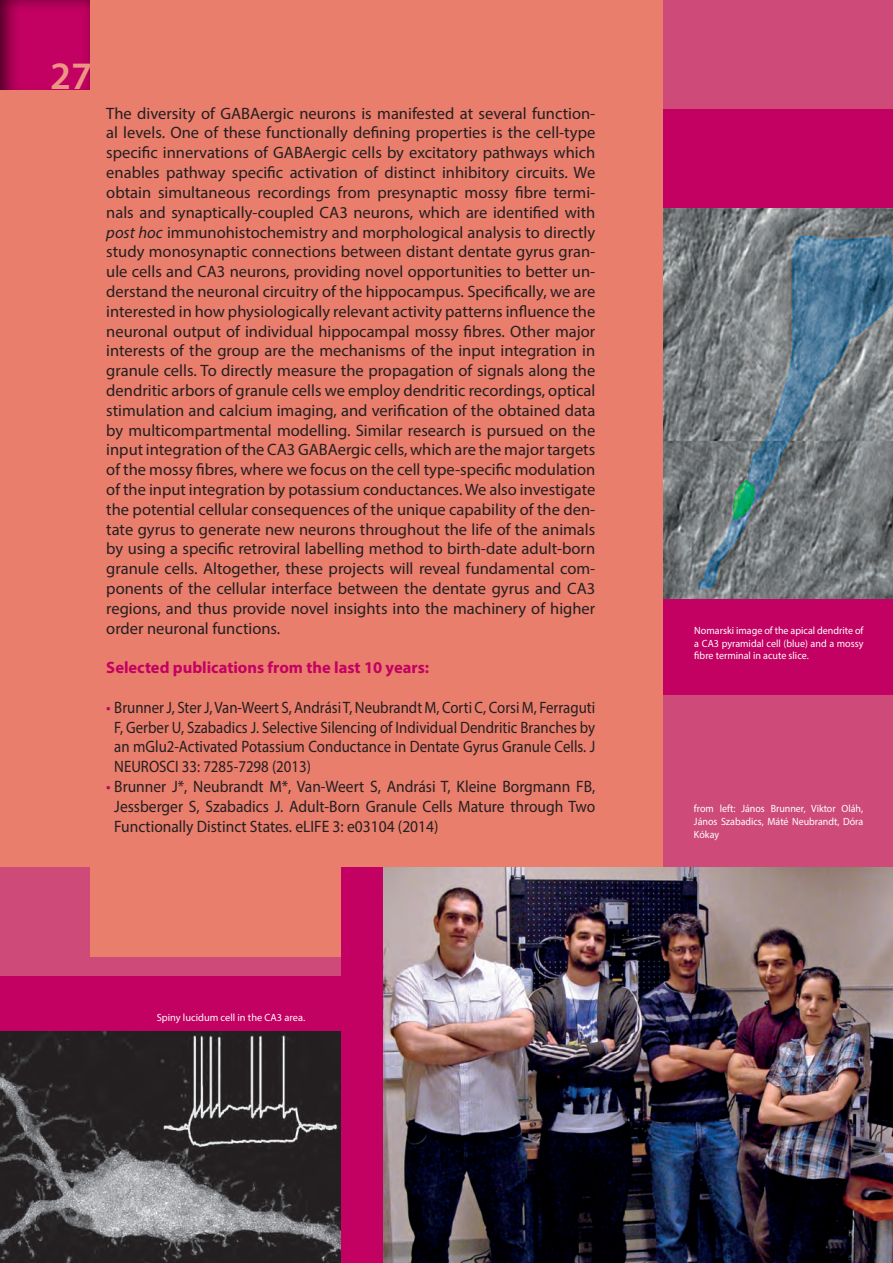
<style>
.page{position:relative;width:893px;height:1263px;background:#fff}
.page>*{position:absolute;margin:0;border:0;box-sizing:border-box;transform-origin:0 0}
.t1{font:600 39px "Myriad Pro";color:#ed9585}
.t2{font:16.5px/19.8px "Myriad Pro";color:#231f20;text-align:justify}
.t3{font:16.5px/19.8px "Myriad Pro";color:#231f20;text-align:justify;scale:.9 1}
.t4{font:16.5px/19.8px "Myriad Pro";color:#231f20;text-align:justify;scale:.94 1}
.t5{font:700 16.5px "Myriad Pro";color:#c30162}
.t6{font:10.5px/12.6px "Myriad Pro";color:#fff;text-align:justify;scale:.96 1}
.t7{font:10.5px/12.6px "Myriad Pro";color:#fff;text-align:justify;scale:.95 1}
.t8{font:10.5px "Myriad Pro";color:#fff}
.s1{font-style:italic}
.s2{color:#c30162}
</style>
<div class="page">
<div style="left:656px;top:595px;width:237px;height:102px;background:#c30162"></div>
<div style="left:656px;top:106px;width:237px;height:105px;background:#c30162"></div>
<div style="left:656px;top:695px;width:237px;height:179px;background:#ce4b79"></div>
<div style="left:656px;top:0;width:237px;height:108px;background:#ce4b79"></div>
<img style="left:662px;top:208px;width:231px;height:391px">
<div style="left:0;top:0;width:662px;height:1263px;background:#e97e6d"></div>
<div style="left:0;top:0;width:89px;height:91px;background:#231f20;opacity:.75"></div>
<div style="left:0;top:957px;width:342px;height:24px;background:#ce4b79"></div>
<div style="left:0;top:977px;width:342px;height:286px;background:#c30162"></div>
<img style="left:383px;top:867px;width:510px;height:396px">
<img style="left:0;top:1031px;width:341px;height:232px">
<div style="left:342px;top:867px;width:41px;height:396px;background:#c30162"></div>
<div style="left:0;top:867px;width:89px;height:90px;background:#ce4b79"></div>
<p class="t1" style="left:50px;top:52px;width:43px">27</p>
<p class="t2" style="left:106px;top:103px;width:491px">The diversity of GABAergic neurons is manifested at several function&shy;al levels. One of these functionally defining properties is the cell-type specific innervations of GABAergic cells by excitatory pathways which enables pathway specific activation of distinct inhibitory circuits. We obtain simultaneous recordings from presynaptic mossy fibre termi&shy;nals and synaptically-coupled CA3 neurons, which are identified with <span class="s1">post hoc</span> immunohistochemistry and morphological analysis to directly study monosynaptic connections between distant dentate gyrus gran&shy;ule cells and CA3 neurons, providing novel opportunities to better un&shy;derstand the neuronal circuitry of the hippocampus. Specifically, we are interested in how physiologically relevant activity patterns influence the neuronal output of individual hippocampal mossy fibres. Other major interests of the group are the mechanisms of the input integration in granule cells. To directly measure the propagation of signals along the dendritic arbors of granule cells we employ dendritic recordings, optical stimulation and calcium imaging, and verification of the obtained data by multicompartmental modelling. Similar research is pursued on the input integration of the CA3 GABAergic cells, which are the major targets of the mossy fibres, where we focus on the cell type-specific modulation of the input integration by potassium conductances. We also investigate the potential cellular consequences of the unique capability of the den&shy;tate gyrus to generate new neurons throughout the life of the animals by using a specific retroviral labelling method to birth-date adult-born granule cells. Altogether, these projects will reveal fundamental com&shy;ponents of the cellular interface between the dentate gyrus and CA3 regions, and thus provide novel insights into the machinery of higher order neuronal functions.</p>
<p class="t5" style="left:106px;top:657px;width:324px">Selected publications from the last 10 years:</p>
<p class="t3" style="left:114px;top:697px;width:536px;text-indent:-8px"><span class="s2">•</span> Brunner J, Ster J, Van-Weert S, Andrási T, Neubrandt M, Corti C, Corsi M, Ferraguti F, Gerber U, Szabadics J. Selective Silencing of Individual Dendritic Branches by an mGlu2-Activated Potassium Conductance in Dentate Gyrus Granule Cells. J NEUROSCI 33: 7285-7298 (2013)</p>
<p class="t4" style="left:114px;top:776px;width:513px;text-indent:-8px"><span class="s2">•</span> Brunner J*, Neubrandt M*, Van-Weert S, Andrási T, Kleine Borgmann FB, Jessberger S, Szabadics J. Adult-Born Granule Cells Mature through Two Functionally Distinct States. eLIFE 3: e03104 (2014)</p>
<p class="t8" style="left:157px;top:1010px;width:150px">Spiny lucidum cell in the CA3 area.</p>
<p class="t6" style="left:694px;top:624px;width:178px">Nomarski image of the apical dendrite of a CA3 pyramidal cell (blue) and a mossy fibre terminal in acute slice.</p>
<p class="t7" style="left:694px;top:802px;width:180px">from left: János Brunner, Viktor Oláh, János Szabadics, Máté Neubrandt, Dóra Kókay</p>
</div>
